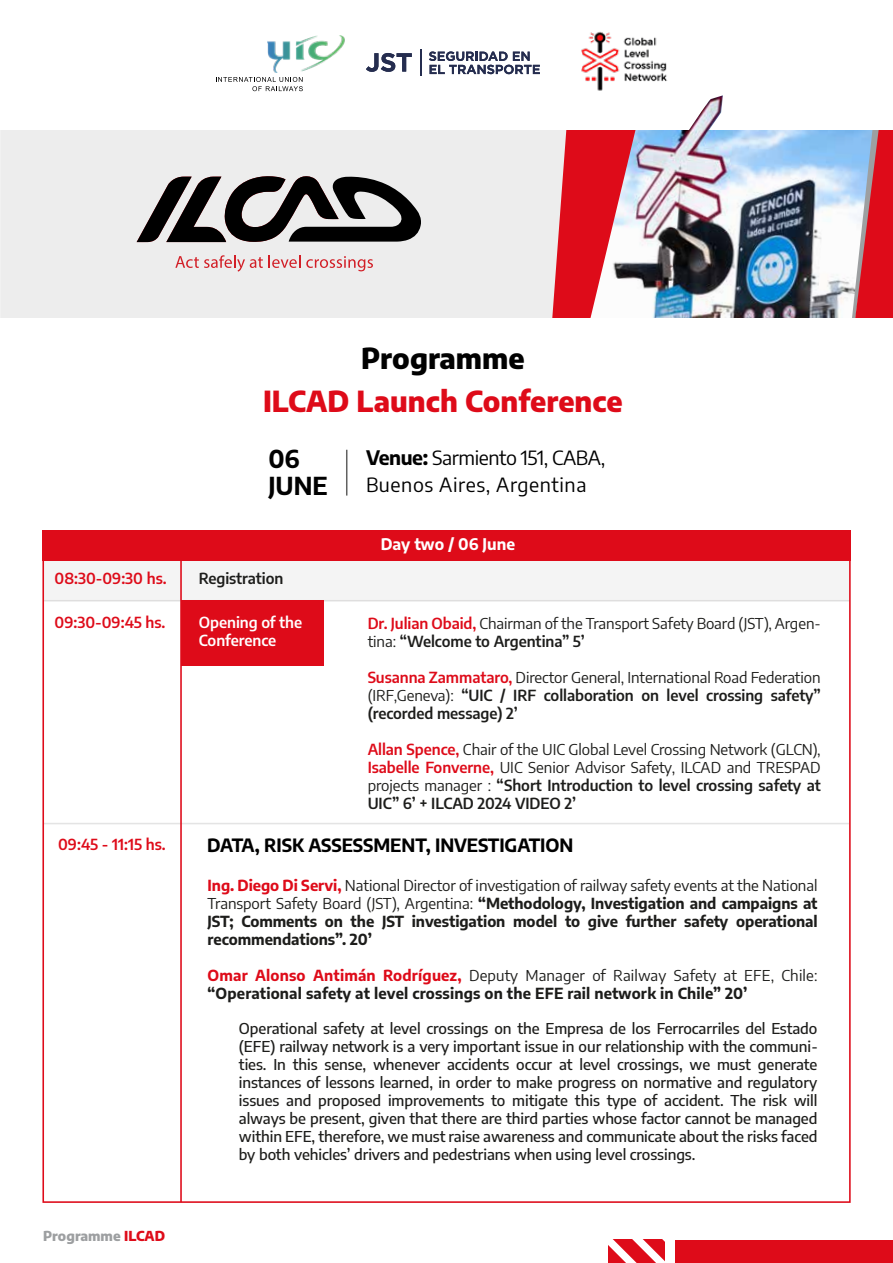
<style>
.page{position:relative;width:893px;height:1263px;background:#fff}
.page>*{position:absolute;margin:0;border:0;box-sizing:border-box;transform-origin:0 0}
.t1{font:800 28.5px "Encode Sans";color:#de0b19}
.t2{font:800 28.5px "Encode Sans";color:#010101}
.t3{font:700 24.3px/27px "Encode Sans";color:#010101}
.t4{font:19.65px/27px "Encode Sans";letter-spacing:.025em;color:#010101}
.t5{font:700 18px "Encode Sans";letter-spacing:-.005em;color:#000}
.t6{font:700 15.75px "Encode Sans";color:#fff}
.t7{font:500 15px/18px "Encode Sans";letter-spacing:-.005em;color:#1d1d1b;text-align:justify}
.t8{font:700 15px/18px "Encode Sans";color:#1d1d1b;text-align:justify}
.t9{font:15px/18px "Encode Sans";letter-spacing:-.005em;color:#1d1d1b}
.t10{font:600 15px/18px "Encode Sans";letter-spacing:-.005em;color:#1d1d1b;text-align:justify}
.t11{font:600 15px "Encode Sans";color:#de0b19}
.t12{font:600 15px/18px "Encode Sans";letter-spacing:-.005em;color:#fff}
.t13{font:800 13.5px "Encode Sans";color:#9d9fa1}
.s1{font-weight:700}
.s2{font-weight:600;color:#de0b19}
.s3{font-weight:600}
.s4{color:#de0b19}
.s5{font-weight:400}
</style>
<div class="page">
<div style="left:43px;top:560px;width:806px;height:41px;background:#f4f4f4"></div>
<img style="left:636px;top:130px;width:216px;height:188px">
<div style="left:0;top:130px;width:552px;height:188px;background:#ededed"></div>
<svg style="left:552px;top:130px;width:84px;height:188px"></svg>
<svg style="left:852px;top:130px;width:41px;height:188px;background:#cd4f60"></svg>
<img style="left:677px;top:95px;width:46px;height:54px">
<hr style="left:44px;top:600px;width:806px;height:1px;background:#cac9c9">
<hr style="left:43px;top:823px;width:806px;height:1px;background:#cac9c9">
<div style="left:42px;top:530px;width:809px;height:30px;background:#de0b19"></div>
<svg style="left:366px;top:53px;width:46px;height:19px"></svg>
<svg style="left:420px;top:49px;width:1px;height:26px"></svg>
<svg style="left:429px;top:51px;width:111px;height:23px"></svg>
<svg style="left:216px;top:77px;width:87px;height:14px"></svg>
<img style="left:267px;top:35px;width:78px;height:38px">
<img style="left:581px;top:31px;width:87px;height:60px">
<svg style="left:609px;top:1240px;width:55px;height:23px"></svg>
<div style="left:675px;top:1240px;width:218px;height:23px;background:#de0b19"></div>
<hr style="left:346px;top:450px;width:1px;height:46px;background:#616160">
<hr style="left:180px;top:547px;width:2px;height:655px;background:#de0b19">
<div style="left:181px;top:600px;width:143px;height:66px;background:#de0b19"></div>
<svg style="left:137px;top:176px;width:284px;height:66px;background:#6d6b6b"></svg>
<svg style="left:175px;top:255px;width:88px;height:17px"></svg>
<svg style="left:269px;top:255px;width:31px;height:13px"></svg>
<svg style="left:306px;top:256px;width:67px;height:15px"></svg>
<h1 class="t2" style="left:361px;top:336px;width:165px">Programme</h1>
<h1 class="t1" style="left:263px;top:379px;width:361px">ILCAD Launch Conference</h1>
<h2 class="t3" style="left:268px;top:444px;width:61px">06<br>JUNE</h2>
<p class="t11" style="left:55px;top:568px;width:114px">08:30-09:30 hs.</p>
<p class="t10" style="left:199px;top:569px;width:86px">Registration</p>
<h3 class="t4" style="left:366px;top:443px;width:241px"><span class="s1">Venue:</span> Sarmiento 151, CABA,<br>Buenos Aires, Argentina</h3>
<p class="t6" style="left:381px;top:533px;width:136px">Day two / 06 June</p>
<p class="t12" style="left:199px;top:612px;width:105px">Opening of the<br>Conference</p>
<p class="t11" style="left:55px;top:611px;width:112px">09:30-09:45 hs.</p>
<p class="t9" style="left:368px;top:613px;width:455px"><span class="s2">Dr. Julian Obaid,</span> Chairman of the Transport Safety Board (JST), Argen&shy;tina: <span class="s3">“Welcome to Argentina” 5’</span></p>
<p class="t10" style="left:368px;top:667px;width:455px"><span class="s4">Susanna Zammataro,</span> <span class="s5">Director General, International Road Federation (IRF,Geneva):</span> “UIC / IRF collaboration on level crossing safety” (recorded message) 2’</p>
<p class="t9" style="left:368px;top:739px;width:455px;text-align:justify"><span class="s2">Allan Spence,</span> Chair of the UIC Global Level Crossing Network (GLCN), <span class="s2">Isabelle Fonverne,</span> UIC Senior Advisor Safety, ILCAD and TRESPAD projects manager : <span class="s3">“Short Introduction to level crossing safety at UIC” 6’ + ILCAD 2024 VIDEO 2’</span></p>
<p class="t11" style="left:58px;top:833px;width:109px">09:45 - 11:15 hs.</p>
<p class="t5" style="left:207px;top:832px;width:368px">DATA, RISK ASSESSMENT, INVESTIGATION</p>
<p class="t8" style="left:208px;top:876px;width:612px"><span class="s4">Ing. Diego Di Servi,</span> <span class="s5">National Director of investigation of railway safety events at the National Transport Safety Board (JST), Argentina:</span> “Methodology, Investigation and campaigns at JST; Comments on the JST investigation model to give further safety operational recommendations”. 20’</p>
<p class="t8" style="left:208px;top:966px;width:611px"><span class="s4">Omar Alonso Antimán Rodríguez,</span> <span class="s5">Deputy Manager of Railway Safety at EFE, Chile: </span>“Operational safety at level crossings on the EFE rail network in Chile” 20’</p>
<p class="t7" style="left:239px;top:1018px;width:580px">Operational safety at level crossings on the Empresa de los Ferrocarriles del Estado (EFE) railway network is a very important issue in our relationship with the communi&shy;ties. In this sense, whenever accidents occur at level crossings, we must generate instances of lessons learned, in order to make progress on normative and regulatory issues and proposed improvements to mitigate this type of accident. The risk will always be present, given that there are third parties whose factor cannot be managed within EFE, therefore, we must raise awareness and communicate about the risks faced by both vehicles’ drivers and pedestrians when using level crossings.</p>
<p class="t13" style="left:43px;top:1225px;width:123px">Programme <span class="s4">ILCAD</span></p>
</div>
